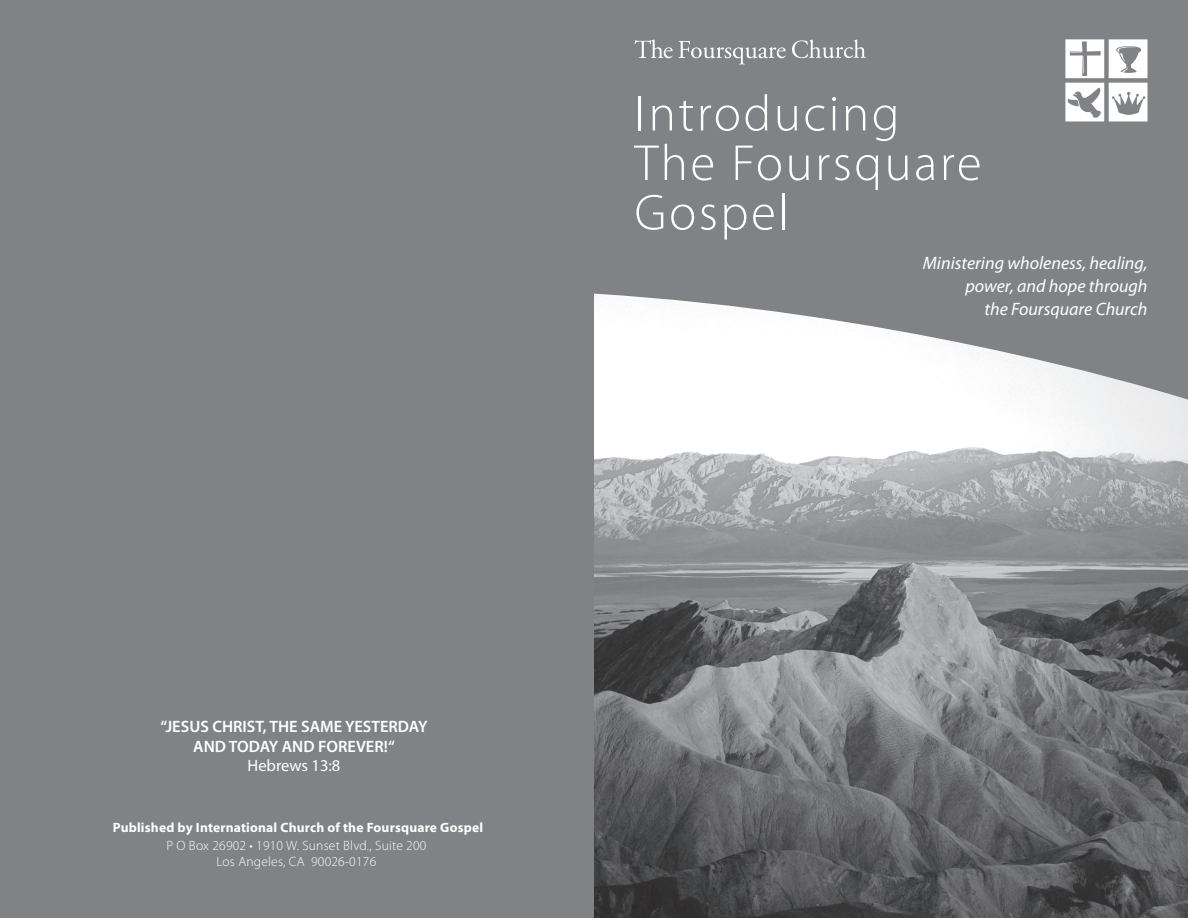
<style>
.page{position:relative;width:1188px;height:918px;background:#808285}
.page>*{position:absolute;margin:0;border:0;box-sizing:border-box;transform-origin:0 0}
.t1{font:300 51px/49.5px "Myriad Pro";letter-spacing:.05em;color:#fff}
.t2{font:italic 18px/23.2px "Myriad Pro";color:#fff;text-align:right}
.t3{font:600 16.5px/19.5px "Myriad Pro";color:#fff;text-align:center}
.t4{font:16.5px "Myriad Pro";color:#fff}
.t5{font:300 13.5px/16.5px "Myriad Pro";letter-spacing:.015em;color:#fff;text-align:center}
.t6{font:700 13.5px "Myriad Pro";letter-spacing:.015em;color:#fff}
</style>
<div class="page">
<img style="left:594px;top:294px;width:594px;height:624px">
<svg style="left:792px;top:39px;width:74px;height:19px"></svg>
<svg style="left:634px;top:39px;width:152px;height:26px"></svg>
<svg style="left:1065px;top:39px;width:83px;height:83px"></svg>
<h1 class="t1" style="left:634px;top:88px;width:349px">Introducing<br>The Foursquare<br>Gospel</h1>
<p class="t2" style="left:923px;top:251px;width:226px">Ministering wholeness, healing, power, and hope through<br>the Foursquare Church</p>
<p class="t3" style="left:160px;top:717px;width:269px">“JESUS CHRIST, THE SAME YESTERDAY<br>AND TODAY AND FOREVER!“</p>
<p class="t4" style="left:248px;top:756px;width:94px">Hebrews 13:8</p>
<p class="t6" style="left:113px;top:818px;width:372px">Published by International Church of the Foursquare Gospel</p>
<p class="t5" style="left:166px;top:837px;width:262px">P O Box 26902 • 1910 W. Sunset Blvd., Suite 200<br>Los Angeles, CA 90026-0176</p>
</div>
